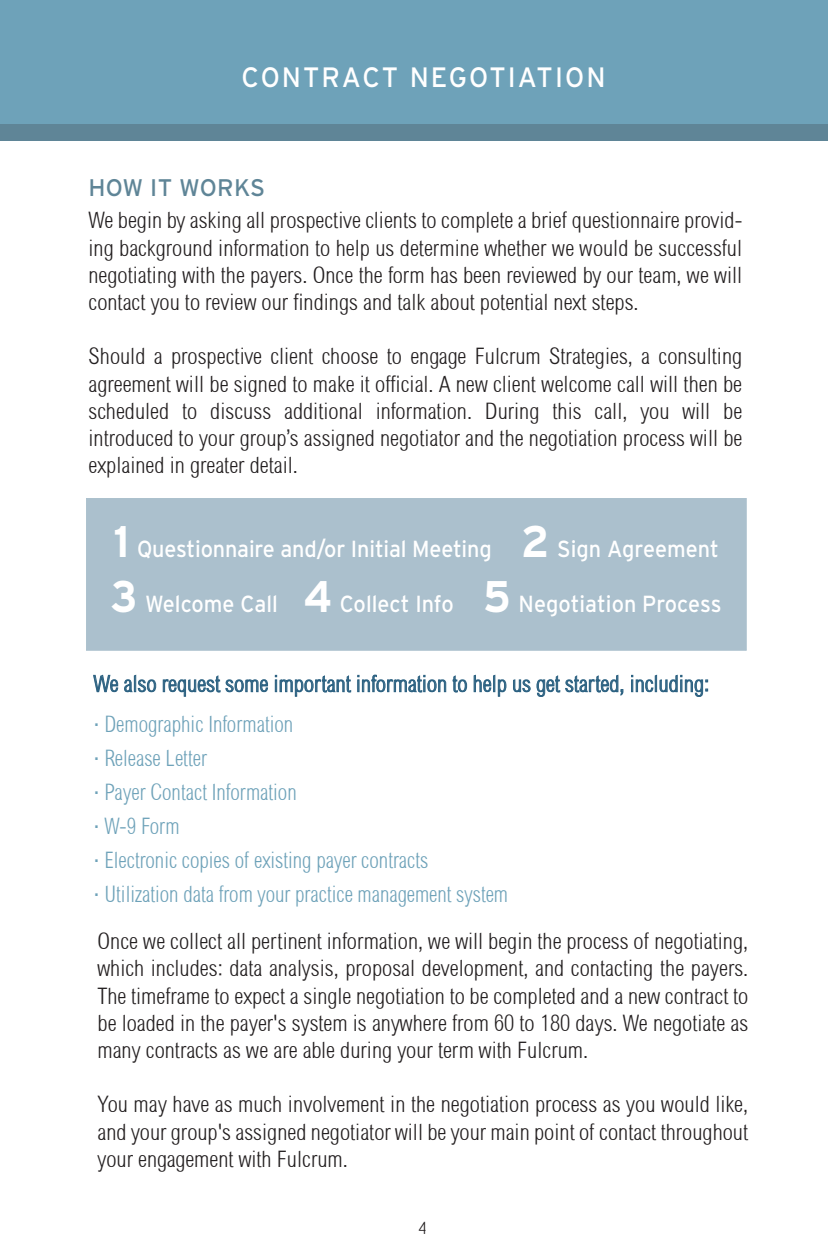
<style>
.page{position:relative;width:828px;height:1260px;background:#fff}
.page>*{position:absolute;margin:0;border:0;box-sizing:border-box;transform-origin:0 0}
.t1{font:28px "Interstate";letter-spacing:.08em;color:#fff;scale:.96 1}
.t2{font:24px "Interstate";letter-spacing:.01em;color:#5f8597}
.t3{font:23.2px "Interstate";letter-spacing:-.005em;color:#fff;scale:.93 1}
.t4{font:22.8px/27.2px "Sertig";color:#231f20;text-align:justify}
.t5{font:22.8px/34px "Sertig";color:#6ea2b9;scale:.93 1}
.t6{font:22.8px/40px "Sertig";color:#2d6282}
.t7{font:17px "Sertig";color:#231f20;scale:1.09 1}
.s1{font-weight:700;font-size:44.2px}
.s2{color:#6ea2b9}
</style>
<div class="page">
<div style="left:0;top:107px;width:828px;height:34px;background:#5f8597"></div>
<div style="left:0;top:0;width:828px;height:123px;background:#6ea2b9"></div>
<div style="left:86px;top:498px;width:660px;height:152px;background:#abc0cd"></div>
<svg style="left:93px;top:674px;width:25px;height:18px"></svg>
<svg style="left:124px;top:675px;width:32px;height:17px"></svg>
<svg style="left:163px;top:675px;width:105px;height:22px"></svg>
<svg style="left:275px;top:675px;width:76px;height:22px"></svg>
<svg style="left:358px;top:675px;width:88px;height:17px"></svg>
<svg style="left:453px;top:675px;width:14px;height:17px"></svg>
<svg style="left:474px;top:675px;width:32px;height:22px"></svg>
<svg style="left:513px;top:679px;width:18px;height:13px"></svg>
<svg style="left:537px;top:675px;width:86px;height:22px"></svg>
<svg style="left:631px;top:675px;width:77px;height:22px"></svg>
<p class="t1" style="left:242px;top:62px;width:381px">CONTRACT NEGOTIATION</p>
<p class="t2" style="left:88px;top:174px;width:178px">HOW IT WORKS</p>
<p class="t4" style="left:88px;top:207px;width:655px">We begin by asking all prospective clients to complete a brief questionnaire provid&shy;ing background information to help us determine whether we would be successful negotiating with the payers. Once the form has been reviewed by our team, we will contact you to review our findings and talk about potential next steps.</p>
<p class="t4" style="left:88px;top:343px;width:655px">Should a prospective client choose to engage Fulcrum Strategies, a consulting agreement will be signed to make it official. A new client welcome call will then be scheduled to discuss additional information. During this call, you will be introduced to your group’s assigned negotiator and the negotiation process will be explained in greater detail.</p>
<p class="t3" style="left:113px;top:536px;width:652px"><span class="s1">1</span> Questionnaire and/or Initial Meeting <span class="s1">2</span> Sign Agreement</p>
<p class="t3" style="left:111px;top:591px;width:658px"><span class="s1">3</span> Welcome Call <span class="s1">4</span> Collect Info <span class="s1">5</span> Negotiation Process</p>
<p class="t6" style="left:94px;top:664px;width:617px">We also request some important information to help us get started, including: <sup>.</sup> <span class="s2">Demographic Information</span></p>
<p class="t5" style="left:94px;top:741px;width:447px"><sup>.</sup> Release Letter<br><sup>.</sup> Payer Contact Information<br><sup>.</sup> W-9 Form<br><sup>.</sup> Electronic copies of existing payer contracts<br><sup>.</sup> Utilization data from your practice management system</p>
<p class="t4" style="left:98px;top:928px;width:652px">Once we collect all pertinent information, we will begin the process of negotiating, which includes: data analysis, proposal development, and contacting the payers.<br>The timeframe to expect a single negotiation to be completed and a new contract to be loaded in the payer's system is anywhere from 60 to 180 days. We negotiate as many contracts as we are able during your term with Fulcrum.</p>
<p class="t4" style="left:98px;top:1091px;width:652px">You may have as much involvement in the negotiation process as you would like, and your group's assigned negotiator will be your main point of contact throughout your engagement with Fulcrum.</p>
<p class="t7" style="left:419px;top:1218px;width:9px">4</p>
</div>
